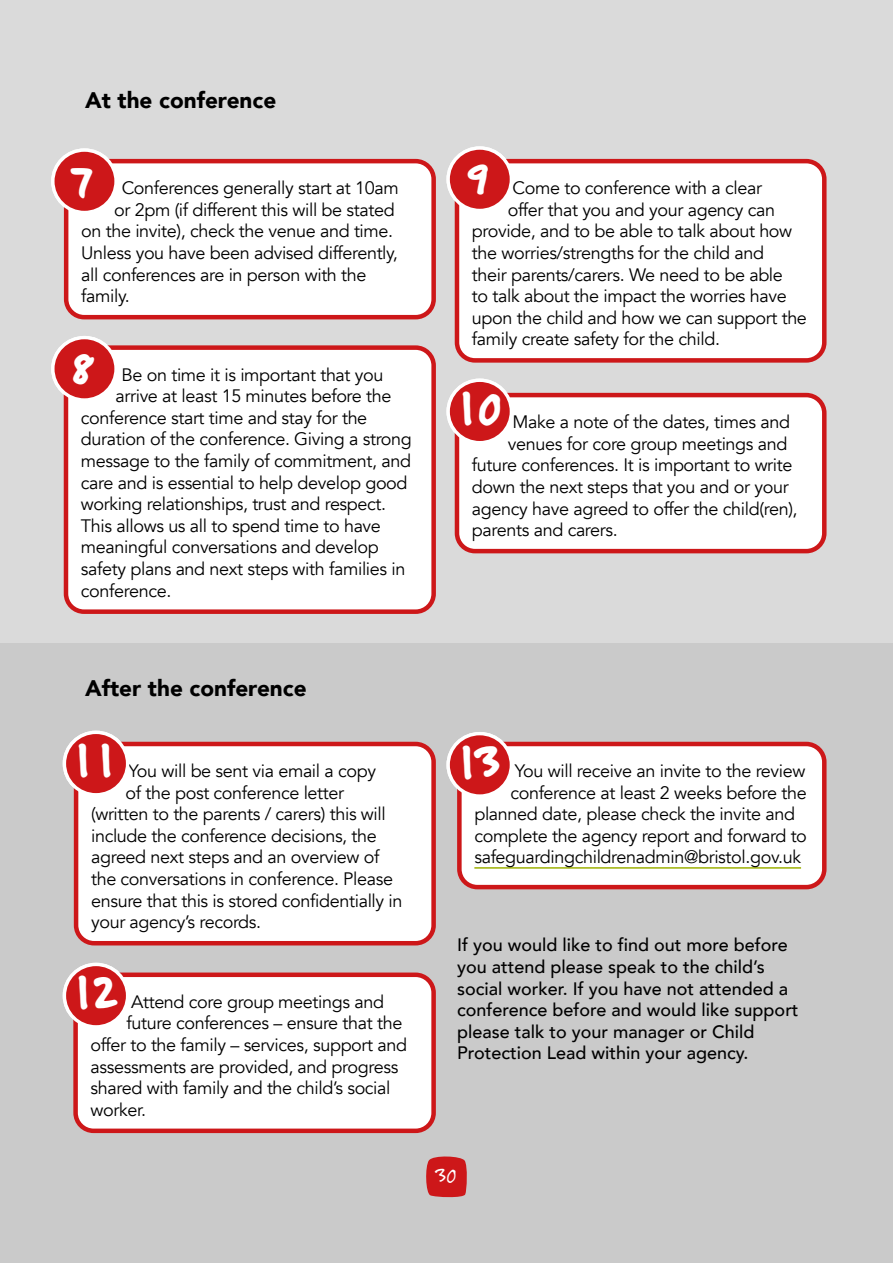
<style>
.page{position:relative;width:893px;height:1263px;background:#fff}
.page>*{position:absolute;margin:0;border:0;box-sizing:border-box;transform-origin:0 0}
.t1{font:800 45px "Felt Tip Roman";color:#fff}
.Body{font:900 22.5px "Avenir";color:#000}
.t2{font:21px "Felt Tip Roman";color:#fff}
.Body-2{font:18px "Avenir";letter-spacing:-.02em;color:#000}
.Body-3{font:500 18px/21.6px "Avenir";color:#000}
</style>
<div class="page">
<div style="left:0;top:585px;width:893px;height:678px;background:#cacaca"></div>
<div style="left:0;top:0;width:893px;height:642px;background:#dadada"></div>
<div style="left:66px;top:161px;width:368px;height:156px;background:#fff;border-radius:18px"></div>
<div style="left:64px;top:159px;width:372px;height:160px;border:4px solid #cd1719;border-radius:18px"></div>
<div style="left:66px;top:348px;width:368px;height:264px;background:#fff;border-radius:18px"></div>
<div style="left:64px;top:345px;width:372px;height:269px;border:4px solid #cd1719;border-radius:18px"></div>
<div style="left:457px;top:161px;width:367px;height:199px;background:#fff;border-radius:18px"></div>
<div style="left:455px;top:159px;width:371px;height:204px;border:4px solid #cd1719;border-radius:18px"></div>
<div style="left:457px;top:395px;width:367px;height:156px;background:#fff;border-radius:18px"></div>
<div style="left:455px;top:393px;width:371px;height:160px;border:4px solid #cd1719;border-radius:18px"></div>
<div style="left:76px;top:744px;width:358px;height:199px;background:#fff;border-radius:18px"></div>
<div style="left:74px;top:742px;width:362px;height:203px;border:4px solid #cd1719;border-radius:18px"></div>
<div style="left:76px;top:975px;width:358px;height:156px;background:#fff;border-radius:18px"></div>
<div style="left:73px;top:972px;width:363px;height:161px;border:4px solid #cd1719;border-radius:18px"></div>
<div style="left:459px;top:744px;width:365px;height:143px;background:#fff;border-radius:18px"></div>
<hr style="left:474px;top:867px;width:327px;height:2px;background:#9eb003">
<div style="left:457px;top:742px;width:369px;height:147px;border:4px solid #cd1719;border-radius:18px"></div>
<div style="left:53px;top:150px;width:63px;height:62px;background:#cd1719;border-radius:50%"></div>
<div style="left:51px;top:148px;width:67px;height:66px;border:3px solid #fff;border-radius:50%"></div>
<div style="left:53px;top:338px;width:63px;height:62px;background:#cd1719;border-radius:50%"></div>
<div style="left:51px;top:336px;width:67px;height:66px;border:3px solid #fff;border-radius:50%"></div>
<div style="left:448px;top:148px;width:63px;height:62px;background:#cd1719;border-radius:50%"></div>
<div style="left:446px;top:146px;width:67px;height:66px;border:3px solid #fff;border-radius:50%"></div>
<div style="left:448px;top:380px;width:63px;height:63px;background:#cd1719;border-radius:50%"></div>
<div style="left:446px;top:379px;width:67px;height:65px;border:3px solid #fff;border-radius:50%"></div>
<div style="left:64px;top:732px;width:64px;height:63px;background:#cd1719;border-radius:50%"></div>
<div style="left:63px;top:731px;width:66px;height:65px;border:3px solid #fff;border-radius:50%"></div>
<div style="left:64px;top:964px;width:64px;height:63px;background:#cd1719;border-radius:50%"></div>
<div style="left:63px;top:963px;width:66px;height:65px;border:3px solid #fff;border-radius:50%"></div>
<div style="left:448px;top:734px;width:63px;height:62px;background:#cd1719;border-radius:50%"></div>
<div style="left:446px;top:732px;width:67px;height:66px;border:3px solid #fff;border-radius:50%"></div>
<svg style="left:426px;top:1156px;width:41px;height:42px;background:#cc2c2d"></svg>
<p class="Body" style="left:85px;top:80px;width:193px">At the conference</p>
<h1 class="t1" style="left:72px;top:149px;width:24px">7</h1>
<p class="Body-2" style="left:122px;top:177px;width:279px">Conferences generally start at 10am</p>
<p class="Body-2" style="left:114px;top:199px;width:282px">or 2pm (if different this will be stated</p>
<p class="Body-2" style="left:81px;top:220px;width:314px">on the invite), check the venue and time.</p>
<p class="Body-2" style="left:81px;top:242px;width:318px">Unless you have been advised differently,</p>
<p class="Body-2" style="left:81px;top:264px;width:287px">all conferences are in person with the</p>
<p class="Body-2" style="left:81px;top:285px;width:50px">family.</p>
<h1 class="t1" style="left:72px;top:337px;width:24px">8</h1>
<p class="Body-2" style="left:121px;top:364px;width:264px">Be on time it is important that you</p>
<p class="Body-2" style="left:115px;top:385px;width:277px">arrive at least 15 minutes before the</p>
<p class="Body-2" style="left:81px;top:407px;width:288px">conference start time and stay for the</p>
<p class="Body-2" style="left:81px;top:428px;width:332px">duration of the conference. Giving a strong</p>
<p class="Body-2" style="left:81px;top:450px;width:331px">message to the family of commitment, and</p>
<p class="Body-2" style="left:81px;top:472px;width:328px">care and is essential to help develop good</p>
<p class="Body-2" style="left:81px;top:493px;width:307px">working relationships, trust and respect.</p>
<p class="Body-2" style="left:81px;top:515px;width:301px">This allows us all to spend time to have</p>
<p class="Body-2" style="left:81px;top:536px;width:299px">meaningful conversations and develop</p>
<p class="Body-2" style="left:81px;top:558px;width:326px">safety plans and next steps with families in</p>
<p class="Body-2" style="left:81px;top:580px;width:92px">conference.</p>
<h1 class="t1" style="left:468px;top:147px;width:24px">9</h1>
<p class="Body-2" style="left:512px;top:177px;width:251px">Come to conference with a clear</p>
<p class="Body-2" style="left:508px;top:199px;width:269px">offer that you and your agency can</p>
<p class="Body-2" style="left:472px;top:220px;width:322px">provide, and to be able to talk about how</p>
<p class="Body-2" style="left:472px;top:242px;width:294px">the worries/strengths for the child and</p>
<p class="Body-2" style="left:472px;top:264px;width:312px">their parents/carers. We need to be able</p>
<p class="Body-2" style="left:472px;top:285px;width:316px">to talk about the impact the worries have</p>
<p class="Body-2" style="left:472px;top:307px;width:336px">upon the child and how we can support the</p>
<p class="Body-2" style="left:472px;top:328px;width:250px">family create safety for the child.</p>
<h1 class="t1" style="left:456px;top:377px;width:47px">10</h1>
<p class="Body-2" style="left:512px;top:411px;width:279px">Make a note of the dates, times and</p>
<p class="Body-2" style="left:508px;top:433px;width:281px">venues for core group meetings and</p>
<p class="Body-2" style="left:472px;top:454px;width:322px">future conferences. It is important to write</p>
<p class="Body-2" style="left:472px;top:476px;width:318px">down the next steps that you and or your</p>
<p class="Body-2" style="left:472px;top:498px;width:327px">agency have agreed to offer the child(ren),</p>
<p class="Body-2" style="left:472px;top:519px;width:147px">parents and carers.</p>
<p class="Body" style="left:85px;top:669px;width:223px">After the conference</p>
<h1 class="t1" style="left:73px;top:729px;width:47px">11</h1>
<p class="Body-2" style="left:129px;top:760px;width:249px">You will be sent via email a copy</p>
<p class="Body-2" style="left:126px;top:782px;width:220px">of the post conference letter</p>
<p class="Body-2" style="left:91px;top:803px;width:296px">(written to the parents / carers) this will</p>
<p class="Body-2" style="left:91px;top:825px;width:287px">include the conference decisions, the</p>
<p class="Body-2" style="left:91px;top:846px;width:290px">agreed next steps and an overview of</p>
<p class="Body-2" style="left:91px;top:868px;width:304px">the conversations in conference. Please</p>
<p class="Body-2" style="left:91px;top:890px;width:313px">ensure that this is stored confidentially in</p>
<p class="Body-2" style="left:91px;top:911px;width:172px">your agency’s records.</p>
<h1 class="t1" style="left:73px;top:961px;width:47px">12</h1>
<p class="Body-2" style="left:131px;top:991px;width:254px">Attend core group meetings and</p>
<p class="Body-2" style="left:127px;top:1012px;width:277px">future conferences – ensure that the</p>
<p class="Body-2" style="left:91px;top:1034px;width:318px">offer to the family – services, support and</p>
<p class="Body-2" style="left:91px;top:1056px;width:309px">assessments are provided, and progress</p>
<p class="Body-2" style="left:91px;top:1077px;width:301px">shared with family and the child’s social</p>
<p class="Body-2" style="left:91px;top:1099px;width:57px">worker.</p>
<h1 class="t1" style="left:456px;top:730px;width:47px">13</h1>
<p class="Body-2" style="left:515px;top:760px;width:292px">You will receive an invite to the review</p>
<p class="Body-2" style="left:510px;top:782px;width:298px">conference at least 2 weeks before the</p>
<p class="Body-2" style="left:474px;top:803px;width:322px">planned date, please check the invite and</p>
<p class="Body-2" style="left:474px;top:825px;width:334px">complete the agency report and forward to</p>
<p class="Body-2" style="left:474px;top:846px;width:328px">safeguardingchildrenadmin@bristol.gov.uk</p>
<p class="Body-3" style="left:457px;top:933px;width:343px">If you would like to find out more before you attend please speak to the child’s social worker. If you have not attended a conference before and would like support please talk to your manager or Child Protection Lead within your agency.</p>
<p class="t2" style="left:437px;top:1162px;width:21px">30</p>
</div>
